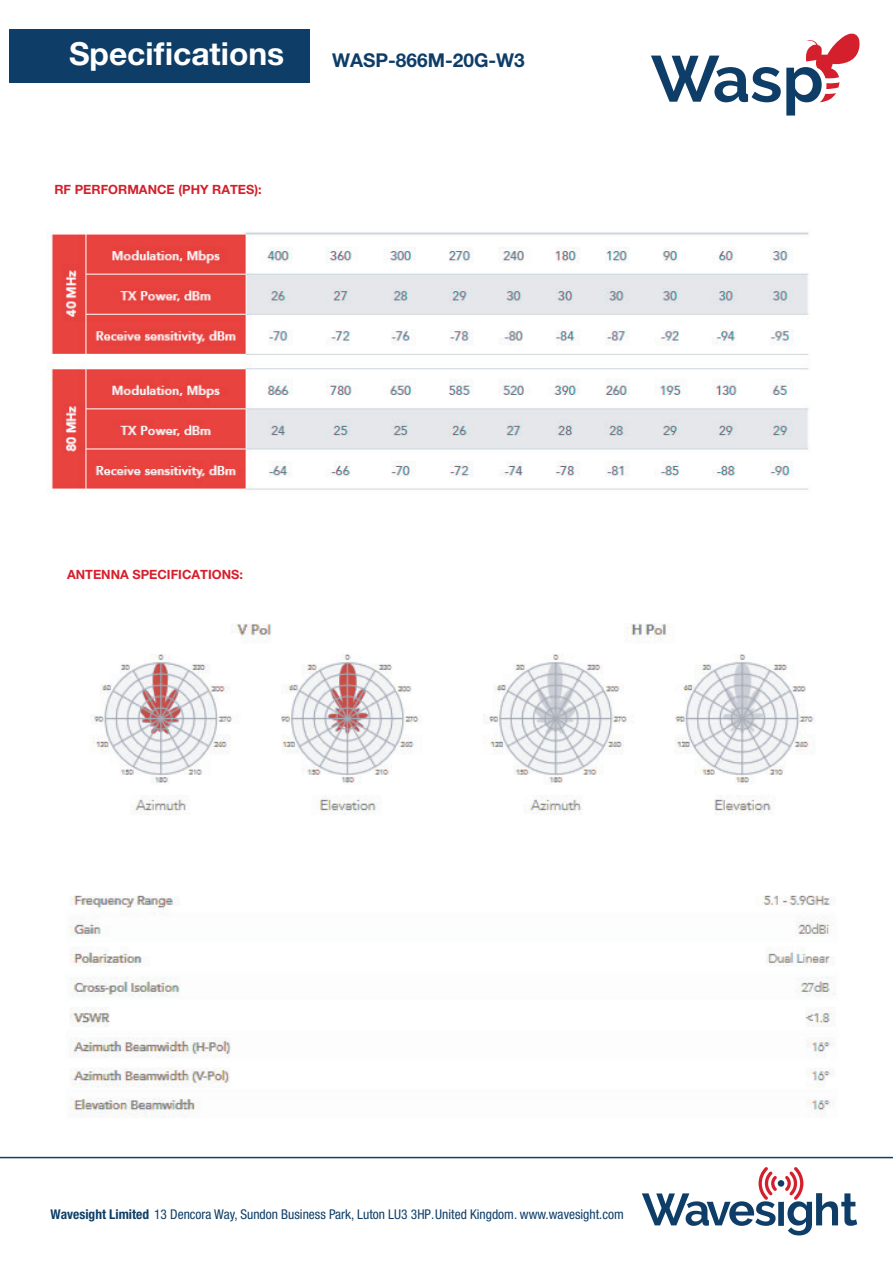
<style>
.page{position:relative;width:893px;height:1263px;background:#fff}
.page>*{position:absolute;margin:0;border:0;box-sizing:border-box;transform-origin:0 0}
.t1{font:700 31.8px "Helvetica Neue LT Std";color:#fff}
.t2{font:700 19.05px "Helvetica Neue LT Std";color:#0e3e67}
.t3{font:condensed 13.5px "Helvetica Neue LT Std";color:#0e3e67}
.t4{font:700 12.75px "Helvetica Neue LT Std";color:#d4202c}
.s1{font-weight:700}
</style>
<div class="page">
<svg style="left:642px;top:1158px;width:215px;height:77px"></svg>
<div style="left:778px;top:1180px;width:6px;height:7px;background:#0e3e67;border-radius:50%"></div>
<div style="left:9px;top:30px;width:300px;height:53px;background:#0e3e67"></div>
<hr style="left:0;top:1157px;width:893px;height:1px;background:#0e3f68">
<svg style="left:651px;top:33px;width:209px;height:83px"></svg>
<img style="left:51px;top:232px;width:758px;height:260px">
<img style="left:69px;top:623px;width:767px;height:495px">
<h1 class="t1" style="left:69px;top:34px;width:217px">Specifications</h1>
<h2 class="t2" style="left:332px;top:48px;width:194px">WASP-866M-20G-W3</h2>
<p class="t4" style="left:54px;top:182px;width:209px">RF PERFORMANCE (PHY RATES):</p>
<p class="t4" style="left:67px;top:567px;width:177px">ANTENNA SPECIFICATIONS:</p>
<p class="t3" style="left:51px;top:1206px;width:575px"><span class="s1">Wavesight Limited</span> 13 Dencora Way, Sundon Business Park, Luton LU3 3HP. United Kingdom. www.wavesight.com</p>
</div>
